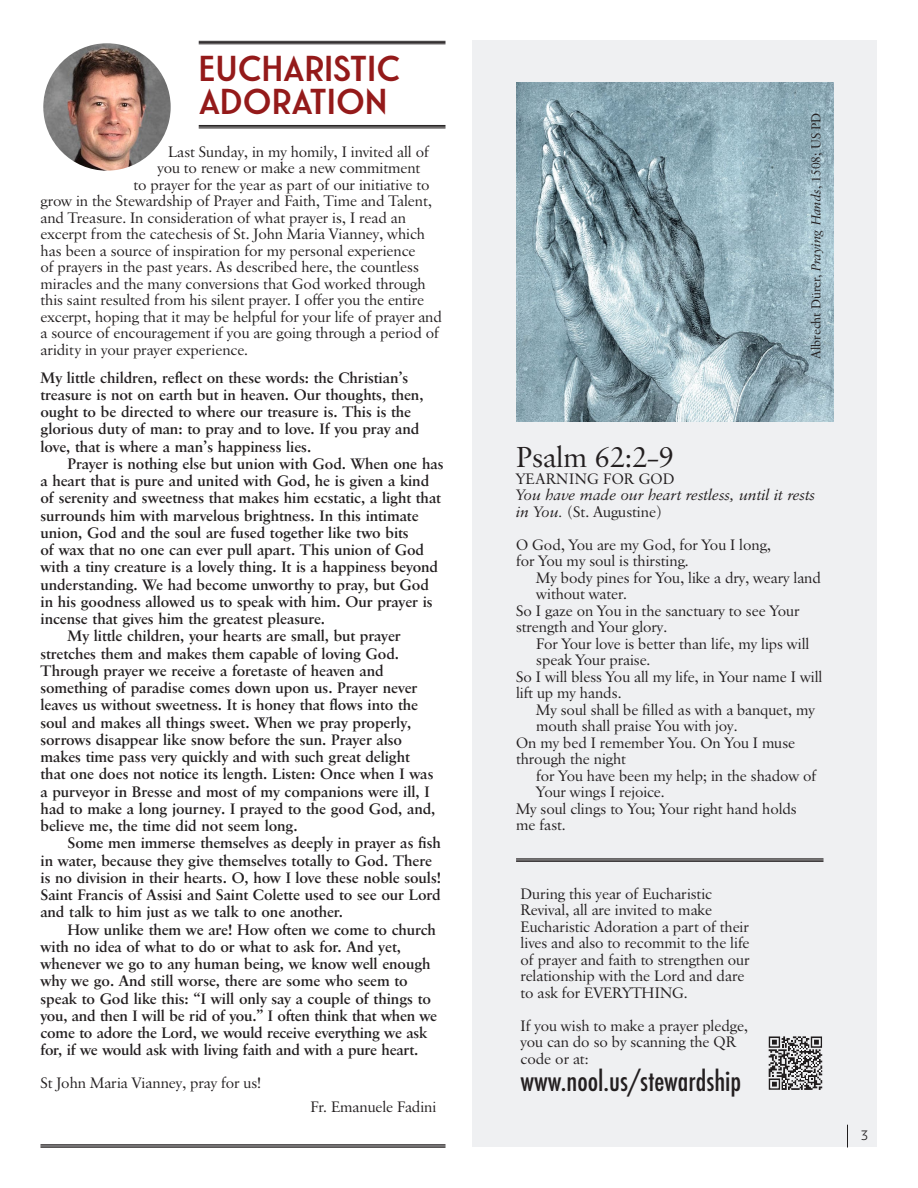
<style>
.page{position:relative;width:918px;height:1188px;background:#fff}
.page>*{position:absolute;margin:0;border:0;box-sizing:border-box;transform-origin:0 0}
.t1{font:800 36px/33px "Waverly CF";color:#941a1a}
.t2{font:30px "Savoy";color:#231f20}
.t3{font:500 condensed 27px "Futura";color:#231f20}
.t4{font:300 16.5px "Verlag";color:#231f20}
.t5{font:700 15.75px/17.2px "Savoy";color:#231f20}
.t6{font:15.75px/16.5px "Savoy";color:#231f20}
.t7{font:italic 15.75px/16.5px "Savoy";color:#231f20}
.t8{font:15.75px "Savoy";letter-spacing:.02em;color:#231f20}
.t9{font:13.5px "Savoy";letter-spacing:-.005em;color:#231f20}
.s1{font-style:italic}
.s2{font-style:normal}
</style>
<div class="page">
<div style="left:472px;top:40px;width:406px;height:1108px;background:#eff0f2"></div>
<img style="left:42px;top:42px;width:130px;height:130px;border-radius:65px">
<div style="left:40px;top:40px;width:133px;height:133px;border:3px solid #fff;border-radius:50%"></div>
<hr style="left:516px;top:859px;width:308px;height:1px;background:#231f20">
<hr style="left:516px;top:860px;width:308px;height:1px;background:#231f20">
<hr style="left:516px;top:861px;width:308px;height:1px;background:#231f20">
<hr style="left:40px;top:1144px;width:406px;height:1px;background:#231f20">
<hr style="left:40px;top:1146px;width:406px;height:1px;background:#231f20">
<hr style="left:40px;top:1147px;width:406px;height:1px;background:#231f20">
<hr style="left:199px;top:41px;width:247px;height:1px;background:#231f20">
<hr style="left:199px;top:42px;width:247px;height:1px;background:#231f20">
<hr style="left:199px;top:44px;width:247px;height:1px;background:#231f20">
<hr style="left:199px;top:125px;width:247px;height:1px;background:#231f20">
<hr style="left:199px;top:126px;width:247px;height:1px;background:#231f20">
<hr style="left:199px;top:128px;width:247px;height:1px;background:#231f20">
<img style="left:516px;top:83px;width:318px;height:339px">
<svg style="left:768px;top:1036px;width:55px;height:54px"></svg>
<p class="t1" style="left:199px;top:52px;width:203px">EUCHARISTIC<br>ADORATION</p>
<p class="t6" style="left:168px;top:144px;width:262px">Last Sunday, in my homily, I invited all of</p>
<p class="t6" style="left:158px;top:161px;width:264px">you to renew or make a new commitment</p>
<p class="t6" style="left:134px;top:177px;width:298px">to prayer for the year as part of our initiative to</p>
<p class="t6" style="left:40px;top:194px;width:393px">grow in the Stewardship of Prayer and Faith, Time and Talent,</p>
<p class="t6" style="left:40px;top:210px;width:367px">and Treasure. In consideration of what prayer is, I read an</p>
<p class="t6" style="left:40px;top:227px;width:386px">excerpt from the catechesis of St. John Maria Vianney, which</p>
<p class="t6" style="left:40px;top:243px;width:377px">has been a source of inspiration for my personal experience</p>
<p class="t6" style="left:40px;top:260px;width:380px">of prayers in the past years. As described here, the countless</p>
<p class="t6" style="left:40px;top:276px;width:387px">miracles and the many conversions that God worked through</p>
<p class="t6" style="left:40px;top:293px;width:385px">this saint resulted from his silent prayer. I offer you the entire</p>
<p class="t6" style="left:40px;top:309px;width:403px">excerpt, hoping that it may be helpful for your life of prayer and</p>
<p class="t6" style="left:40px;top:326px;width:400px">a source of encouragement if you are going through a period of</p>
<p class="t6" style="left:40px;top:342px;width:209px">aridity in your prayer experience.</p>
<p class="t5" style="left:40px;top:369px;width:385px">My little children, reflect on these words: the Christian’s treasure is not on earth but in heaven. Our thoughts, then, ought to be directed to where our treasure is. This is the glorious duty of man: to pray and to love. If you pray and love, that is where a man’s happiness lies.</p>
<p class="t5" style="left:40px;top:456px;width:405px;text-indent:27px">Prayer is nothing else but union with God. When one has a heart that is pure and united with God, he is given a kind of serenity and sweetness that makes him ecstatic, a light that surrounds him with marvelous brightness. In this intimate union, God and the soul are fused together like two bits<br>of wax that no one can ever pull apart. This union of God with a tiny creature is a lovely thing. It is a happiness beyond understanding. We had become unworthy to pray, but God in his goodness allowed us to speak with him. Our prayer is incense that gives him the greatest pleasure.</p>
<p class="t5" style="left:40px;top:628px;width:396px;text-indent:27px">My little children, your hearts are small, but prayer stretches them and makes them capable of loving God.<br>Through prayer we receive a foretaste of heaven and something of paradise comes down upon us. Prayer never leaves us without sweetness. It is honey that flows into the soul and makes all things sweet. When we pray properly, sorrows disappear like snow before the sun. Prayer also makes time pass very quickly and with such great delight that one does not notice its length. Listen: Once when I was a purveyor in Bresse and most of my companions were ill, I had to make a long journey. I prayed to the good God, and, believe me, the time did not seem long.</p>
<p class="t5" style="left:40px;top:835px;width:402px;text-indent:27px">Some men immerse themselves as deeply in prayer as fish in water, because they give themselves totally to God. There is no division in their hearts. O, how I love these noble souls!<br>Saint Francis of Assisi and Saint Colette used to see our Lord and talk to him just as we talk to one another.</p>
<p class="t5" style="left:40px;top:921px;width:398px;text-indent:27px">How unlike them we are! How often we come to church with no idea of what to do or what to ask for. And yet, whenever we go to any human being, we know well enough why we go. And still worse, there are some who seem to speak to God like this: “I will only say a couple of things to you, and then I will be rid of you.” I often think that when we come to adore the Lord, we would receive everything we ask for, if we would ask with living faith and with a pure heart.</p>
<p class="t6" style="left:40px;top:1076px;width:222px">St John Maria Vianney, pray for us!</p>
<p class="t6" style="left:311px;top:1100px;width:127px">Fr. Emanuele Fadini</p>
<p class="t9" style="left:808px;top:359px;width:248px;rotate:-90deg">Albrecht Dürer, <span class="s1">Praying Hands</span>, 1508; US PD</p>
<p class="t2" style="left:516px;top:440px;width:159px">Psalm 62:2–9</p>
<p class="t8" style="left:516px;top:469px;width:160px">YEARNING FOR GOD</p>
<p class="t7" style="left:516px;top:486px;width:301px">You have made our heart restless, until it rests in You. <span class="s2">(St. Augustine)</span></p>
<p class="t6" style="left:516px;top:537px;width:257px">O God, You are my God, for You I long,</p>
<p class="t6" style="left:516px;top:553px;width:174px">for You my soul is thirsting.</p>
<p class="t6" style="left:536px;top:570px;width:286px">My body pines for You, like a dry, weary land without water.</p>
<p class="t6" style="left:516px;top:603px;width:285px">So I gaze on You in the sanctuary to see Your strength and Your glory.</p>
<p class="t6" style="left:536px;top:636px;width:275px">For Your love is better than life, my lips will speak Your praise.</p>
<p class="t6" style="left:516px;top:669px;width:308px">So I will bless You all my life, in Your name I will lift up my hands.</p>
<p class="t6" style="left:536px;top:702px;width:280px">My soul shall be filled as with a banquet, my mouth shall praise You with joy.</p>
<p class="t6" style="left:516px;top:735px;width:281px">On my bed I remember You. On You I muse through the night</p>
<p class="t6" style="left:536px;top:768px;width:282px">for You have been my help; in the shadow of<br>Your wings I rejoice.</p>
<p class="t6" style="left:516px;top:801px;width:282px">My soul clings to You; Your right hand holds me fast.</p>
<p class="t6" style="left:521px;top:886px;width:231px">During this year of Eucharistic Revival, all are invited to make Eucharistic Adoration a part of their lives and also to recommit to the life of prayer and faith to strengthen our relationship with the Lord and dare to ask for EVERYTHING.</p>
<p class="t6" style="left:521px;top:1018px;width:229px">If you wish to make a prayer pledge,</p>
<p class="t6" style="left:521px;top:1034px;width:217px">you can do so by scanning the QR code or at:</p>
<p class="t3" style="left:521px;top:1063px;width:222px">www.nool.us/stewardship</p>
<p class="t4" style="left:861px;top:1122px;width:8px">3</p>
</div>
